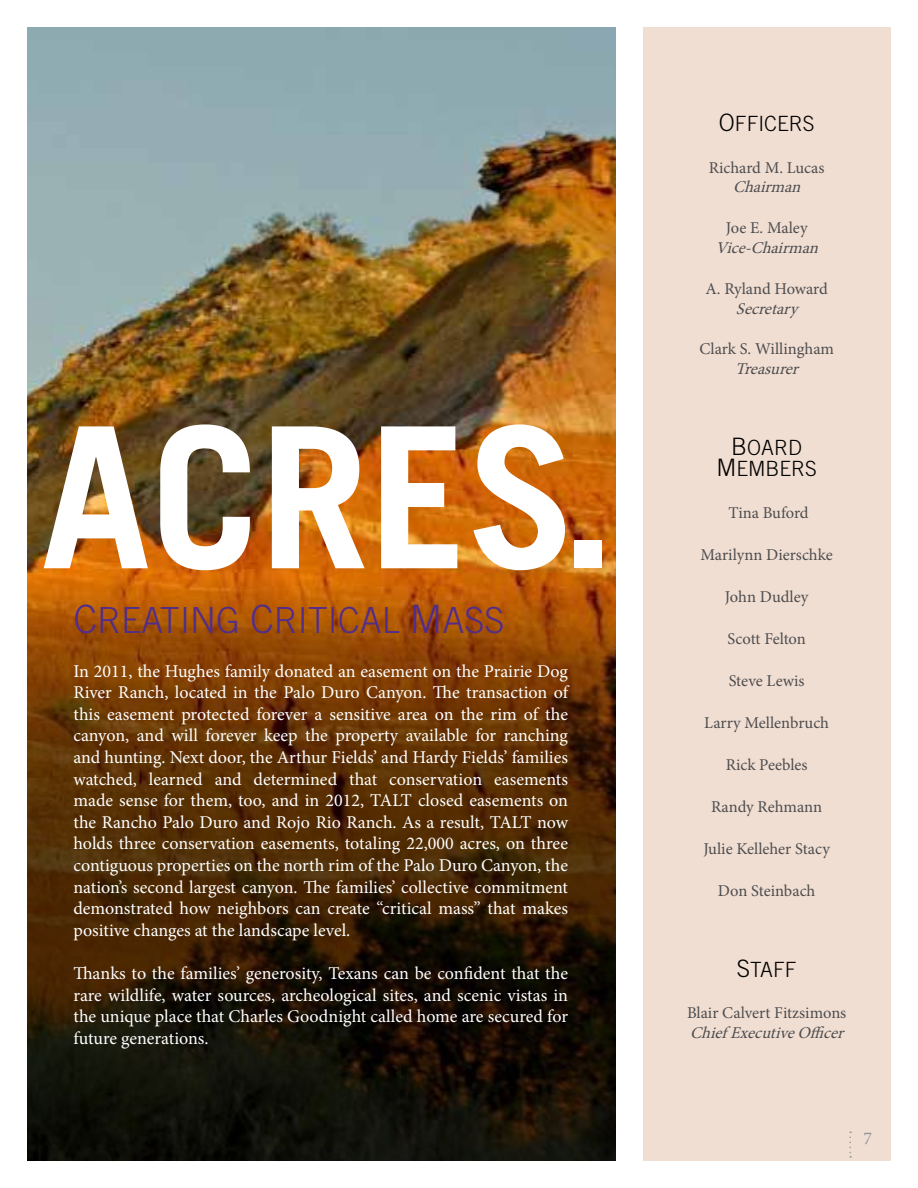
<style>
.page{position:relative;width:918px;height:1188px;background:#fff}
.page>*{position:absolute;margin:0;border:0;box-sizing:border-box;transform-origin:0 0}
.t1{font:700 196.5px "Trade Gothic";color:#fff}
.t2{font:300 36px "Trade Gothic";color:#522d8a}
.t3{font:300 21px/21px "Trade Gothic";color:#000;text-align:center}
.t4{font:18px/21.6px "Minion Pro";color:#fff;text-align:justify}
.t5{font:18px "Minion Pro";color:#939598}
.t6{font:16.5px "Minion Pro";color:#4d4d4f}
.t7{font:italic 16.5px "Minion Pro";color:#4d4d4f}
.s1{font-size:39px}
.s2{font-size:24px}
</style>
<div class="page">
<img style="left:27px;top:27px;width:589px;height:549px">
<div style="left:643px;top:27px;width:248px;height:1134px;background:#f1ded2"></div>
<svg style="left:849px;top:1132px;width:2px;height:26px"></svg>
<svg style="left:27px;top:576px;width:589px;height:585px;background:#4b2804"></svg>
<h1 class="t1" style="left:41px;top:377px;width:576px">ACRES.</h1>
<h2 class="t2" style="left:73px;top:599px;width:432px"><span class="s1">C</span>REATING <span class="s1">C</span>RITICAL <span class="s1">M</span>ASS</h2>
<p class="t4" style="left:73px;top:660px;width:496px">In 2011, the Hughes family donated an easement on the Prairie Dog River Ranch, located in the Palo Duro Canyon. The transaction of this easement protected forever a sensitive area on the rim of the canyon, and will forever keep the property available for ranching and hunting. Next door, the Arthur Fields’ and Hardy Fields’ families watched, learned and determined that conservation easements made sense for them, too, and in 2012, TALT closed easements on the Rancho Palo Duro and Rojo Rio Ranch. As a result, TALT now holds three conservation easements, totaling 22,000 acres, on three contiguous properties on the north rim of the Palo Duro Canyon, the nation’s second largest canyon. The families’ collective commitment demonstrated how neighbors can create “critical mass” that makes positive changes at the landscape level.</p>
<p class="t4" style="left:73px;top:963px;width:496px">Thanks to the families’ generosity, Texans can be confident that the rare wildlife, water sources, archeological sites, and scenic vistas in the unique place that Charles Goodnight called home are secured for future generations.</p>
<p class="t3" style="left:719px;top:113px;width:97px"><span class="s2">O</span>FFICERS</p>
<p class="t6" style="left:709px;top:156px;width:117px">Richard M. Lucas</p>
<p class="t7" style="left:733px;top:176px;width:75px">Chairman</p>
<p class="t6" style="left:726px;top:217px;width:83px">Joe E. Maley</p>
<p class="t7" style="left:716px;top:237px;width:110px">Vice-Chairman</p>
<p class="t6" style="left:705px;top:278px;width:124px">A. Ryland Howard</p>
<p class="t7" style="left:736px;top:297px;width:69px">Secretary</p>
<p class="t6" style="left:699px;top:338px;width:136px">Clark S. Willingham</p>
<p class="t7" style="left:735px;top:358px;width:70px">Treasurer</p>
<p class="t3" style="left:716px;top:436px;width:102px"><span class="s2">B</span>OARD<br><span class="s2">M</span>EMBERS</p>
<p class="t6" style="left:728px;top:502px;width:82px">Tina Buford</p>
<p class="t6" style="left:701px;top:544px;width:134px">Marilynn Dierschke</p>
<p class="t6" style="left:725px;top:586px;width:85px">John Dudley</p>
<p class="t6" style="left:727px;top:628px;width:80px">Scott Felton</p>
<p class="t6" style="left:729px;top:670px;width:77px">Steve Lewis</p>
<p class="t6" style="left:704px;top:712px;width:126px">Larry Mellenbruch</p>
<p class="t6" style="left:726px;top:754px;width:83px">Rick Peebles</p>
<p class="t6" style="left:711px;top:796px;width:113px">Randy Rehmann</p>
<p class="t6" style="left:703px;top:838px;width:128px">Julie Kelleher Stacy</p>
<p class="t6" style="left:718px;top:880px;width:99px">Don Steinbach</p>
<p class="t3" style="left:737px;top:958px;width:61px"><span class="s2">S</span>TAFF</p>
<p class="t6" style="left:687px;top:1002px;width:161px">Blair Calvert Fitzsimons</p>
<p class="t7" style="left:690px;top:1022px;width:161px">Chief ExecutiveOfficer</p>
<p class="t5" style="left:863px;top:1126px;width:10px">7</p>
</div>
